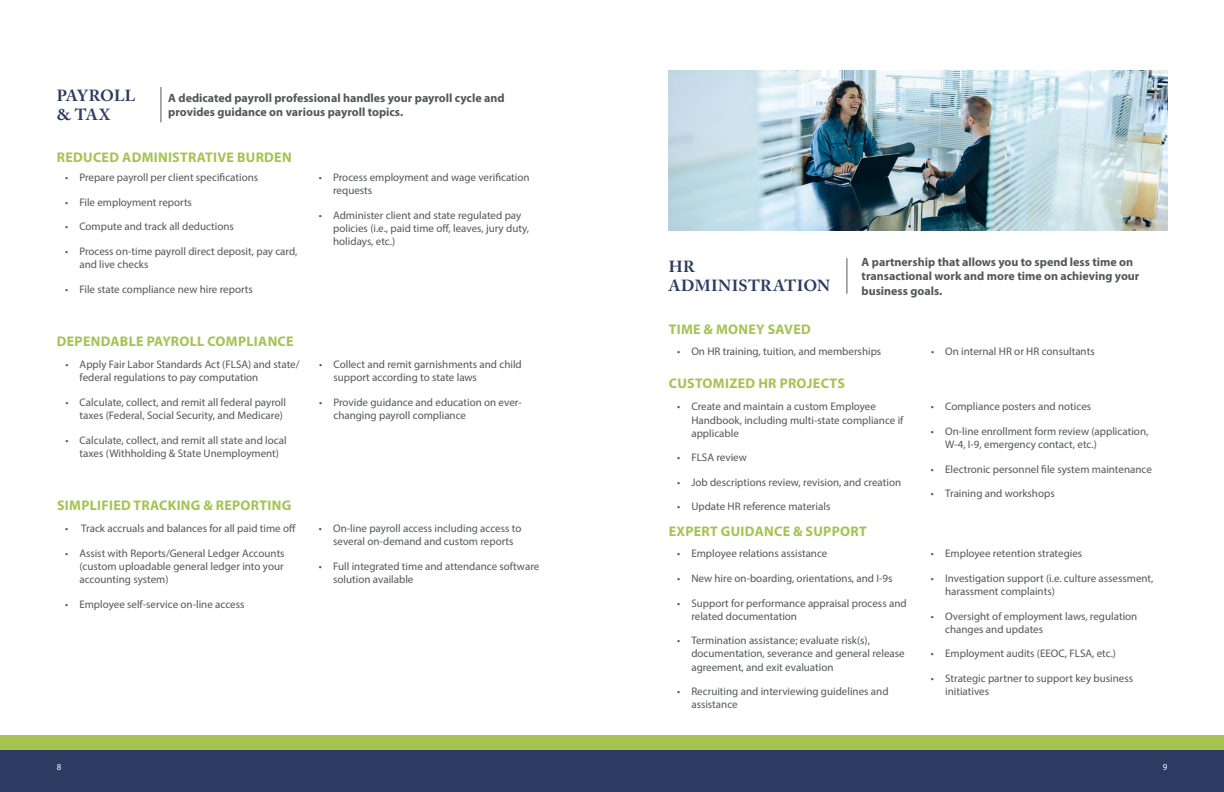
<style>
.page{position:relative;width:1224px;height:792px;background:#fff}
.page>*{position:absolute;margin:0;border:0;box-sizing:border-box;transform-origin:0 0}
.t1{font:700 16px/19.2px "Adobe Caslon Pro";letter-spacing:.02em;color:#2c3b61}
.t2{font:700 16px/19.2px "Adobe Caslon Pro";letter-spacing:-.005em;color:#2c3b61}
.t3{font:700 14px "Myriad Pro";letter-spacing:.02em;color:#a6c253}
.t4{font:700 12px/14.4px "Myriad Pro";color:#54565a}
.t5{font:11px/13.2px "Myriad Pro";color:#54565a}
.t6{font:9px "Myriad Pro";color:#fff}
</style>
<div class="page">
<div style="left:0;top:736px;width:612px;height:25px;background:#a6c253"></div>
<div style="left:0;top:750px;width:612px;height:42px;background:#2c3b61"></div>
<div style="left:612px;top:736px;width:612px;height:25px;background:#a6c253"></div>
<div style="left:612px;top:750px;width:612px;height:42px;background:#2c3b61"></div>
<hr style="left:160px;top:87px;width:1px;height:35px;background:#54565a">
<hr style="left:846px;top:258px;width:1px;height:36px;background:#54565a">
<img style="left:669px;top:71px;width:498px;height:159px">
<h1 class="t2" style="left:57px;top:86px;width:80px">PAYROLL &amp; TAX</h1>
<p class="t4" style="left:168px;top:90px;width:338px">A dedicated payroll professional handles your payroll cycle and provides guidance on various payroll topics.</p>
<p class="t3" style="left:57px;top:148px;width:236px">REDUCED ADMINISTRATIVE BURDEN</p>
<p class="t5" style="left:65px;top:171px;width:195px">• Prepare payroll per client specifications</p>
<p class="t5" style="left:65px;top:195px;width:128px">• File employment reports</p>
<p class="t5" style="left:65px;top:220px;width:170px">• Compute and track all deductions</p>
<p class="t5" style="left:79px;top:244px;width:220px;text-indent:-14px">• Process on-time payroll direct deposit, pay card, and live checks</p>
<p class="t5" style="left:65px;top:282px;width:189px">• File state compliance new hire reports</p>
<p class="t3" style="left:57px;top:332px;width:238px">DEPENDABLE PAYROLL COMPLIANCE</p>
<p class="t5" style="left:80px;top:358px;width:221px;text-indent:-14px">• Apply Fair Labor Standards Act (FLSA) and state/ federal regulations to pay computation</p>
<p class="t5" style="left:65px;top:395px;width:222px;text-align:right">• Calculate, collect, and remit all federal payroll taxes (Federal, Social Security, and Medicare)</p>
<p class="t5" style="left:65px;top:433px;width:223px;text-align:center">• Calculate, collect, and remit all state and local taxes (Withholding &amp; State Unemployment)</p>
<p class="t3" style="left:57px;top:496px;width:236px">SIMPLIFIED TRACKING &amp; REPORTING</p>
<p class="t5" style="left:65px;top:522px;width:232px">• Track accruals and balances for all paid time off</p>
<p class="t5" style="left:79px;top:546px;width:207px;text-align:justify;text-indent:-14px">• Assist with Reports/General Ledger Accounts (custom uploadable general ledger into your accounting system)</p>
<p class="t5" style="left:65px;top:597px;width:181px">• Employee self-service on-line access</p>
<p class="t5" style="left:333px;top:171px;width:198px;text-indent:-14px">• Process employment and wage verification requests</p>
<p class="t5" style="left:333px;top:208px;width:198px;text-indent:-14px">• Administer client and state regulated pay policies (i.e., paid time off, leaves, jury duty, holidays, etc.)</p>
<p class="t5" style="left:333px;top:358px;width:190px;text-indent:-14px">• Collect and remit garnishments and child support according to state laws</p>
<p class="t5" style="left:333px;top:395px;width:190px;text-indent:-14px">• Provide guidance and education on ever&shy;changing payroll compliance</p>
<p class="t5" style="left:319px;top:522px;width:204px;text-align:center">• On-line payroll access including access to several on-demand and custom reports</p>
<p class="t5" style="left:333px;top:559px;width:208px;text-indent:-14px">• Full integrated time and attendance software solution available</p>
<h1 class="t1" style="left:669px;top:257px;width:163px">HR<br>ADMINISTRATION</h1>
<p class="t4" style="left:862px;top:254px;width:279px">A partnership that allows you to spend less time on transactional work and more time on achieving your business goals.</p>
<p class="t3" style="left:669px;top:320px;width:144px">TIME &amp; MONEY SAVED</p>
<p class="t5" style="left:677px;top:345px;width:206px">• On HR training, tuition, and memberships</p>
<p class="t5" style="left:931px;top:345px;width:165px">• On internal HR or HR consultants</p>
<p class="t3" style="left:669px;top:374px;width:178px">CUSTOMIZED HR PROJECTS</p>
<p class="t5" style="left:691px;top:400px;width:214px;text-indent:-14px">• Create and maintain a custom Employee<br>Handbook, including multi-state compliance if applicable</p>
<p class="t5" style="left:677px;top:451px;width:71px">• FLSA review</p>
<p class="t5" style="left:677px;top:475px;width:226px">• Job descriptions review, revision, and creation</p>
<p class="t5" style="left:677px;top:500px;width:155px">• Update HR reference materials</p>
<p class="t5" style="left:931px;top:400px;width:162px">• Compliance posters and notices</p>
<p class="t5" style="left:945px;top:425px;width:205px;text-indent:-14px">• On-line enrollment form review (application,<br>W-4, I-9, emergency contact, etc.)</p>
<p class="t5" style="left:931px;top:462px;width:222px">• Electronic personnel file system maintenance</p>
<p class="t5" style="left:931px;top:487px;width:125px">• Training and workshops</p>
<p class="t3" style="left:669px;top:522px;width:199px">EXPERT GUIDANCE &amp; SUPPORT</p>
<p class="t5" style="left:677px;top:547px;width:152px">• Employee relations assistance</p>
<p class="t5" style="left:677px;top:572px;width:217px">• New hire on-boarding, orientations, and I-9s</p>
<p class="t5" style="left:691px;top:596px;width:217px;text-indent:-14px">• Support for performance appraisal process and related documentation</p>
<p class="t5" style="left:691px;top:634px;width:215px;text-indent:-14px">• Termination assistance; evaluate risk(s), documentation, severance and general release agreement, and exit evaluation</p>
<p class="t5" style="left:691px;top:685px;width:199px;text-indent:-14px">• Recruiting and interviewing guidelines and assistance</p>
<p class="t5" style="left:931px;top:547px;width:153px">• Employee retention strategies</p>
<p class="t5" style="left:945px;top:572px;width:210px;text-indent:-14px">• Investigation support (i.e. culture assessment, harassment complaints)</p>
<p class="t5" style="left:945px;top:609px;width:194px;text-indent:-14px">• Oversight of employment laws, regulation changes and updates</p>
<p class="t5" style="left:931px;top:647px;width:187px">• Employment audits (EEOC, FLSA, etc.)</p>
<p class="t5" style="left:945px;top:672px;width:189px;text-indent:-14px">• Strategic partner to support key business initiatives</p>
<p class="t6" style="left:57px;top:761px;width:6px">8</p>
<p class="t6" style="left:1163px;top:761px;width:6px">9</p>
</div>
